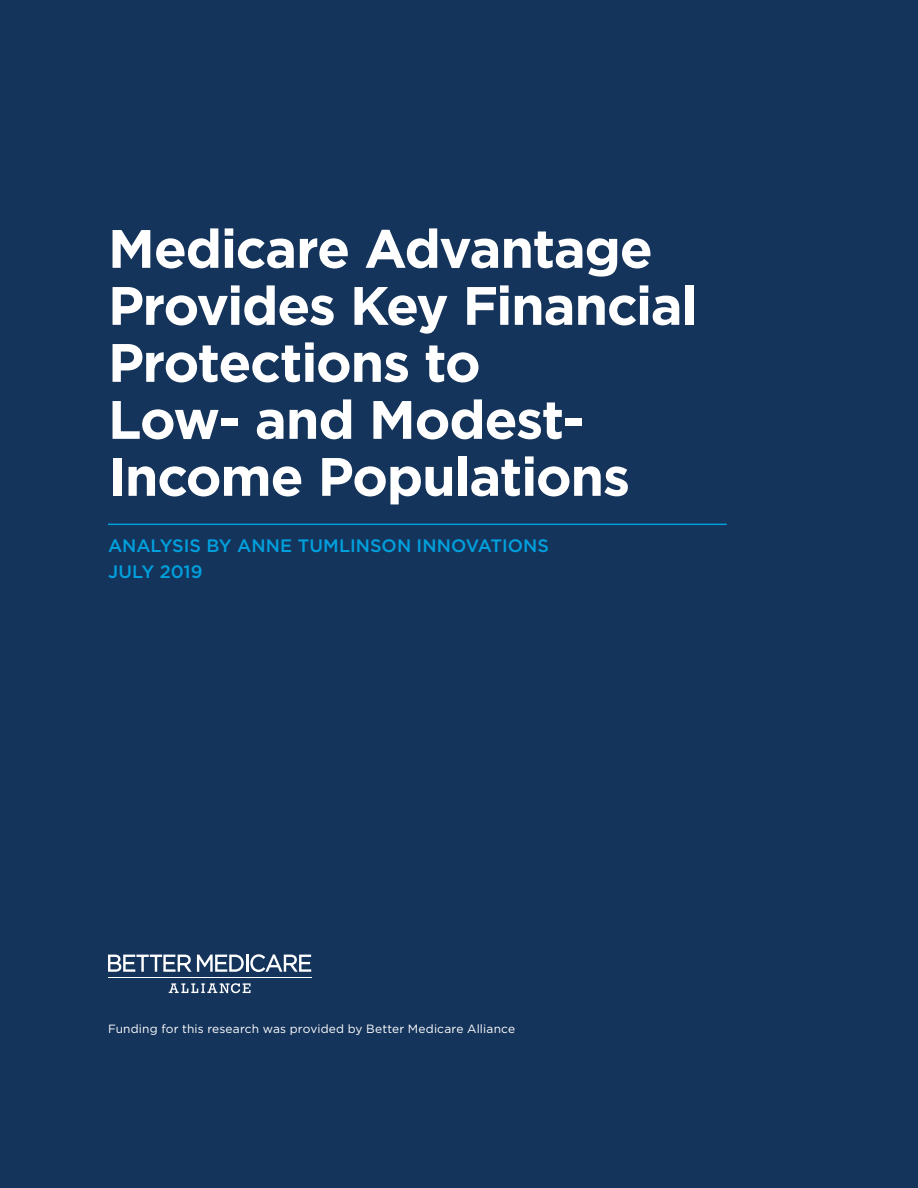
<style>
.page{position:relative;width:918px;height:1188px;background:#15345b}
.page>*{position:absolute;margin:0;border:0;box-sizing:border-box;transform-origin:0 0}
.t1{font:700 54px/57px "Gotham";letter-spacing:-.025em;color:#fff}
.t2{font:500 18px/25.5px "Gotham";color:#00a0dd}
.Figure{font:12px "Gotham";letter-spacing:.015em;color:#fff}
</style>
<div class="page">
<hr style="left:108px;top:524px;width:619px;height:1px;background:#00a0dd">
<svg style="left:108px;top:954px;width:203px;height:18px"></svg>
<svg style="left:169px;top:983px;width:82px;height:10px"></svg>
<hr style="left:108px;top:977px;width:203px;height:1px;background:#fff">
<p class="t1" style="left:108px;top:220px;width:591px">Medicare Advantage<br>Provides Key Financial<br>Protections to<br>Low- and Modest-<br>Income Populations</p>
<p class="t2" style="left:108px;top:533px;width:443px">ANALYSIS BY ANNE TUMLINSON INNOVATIONS<br>JULY 2019</p>
<p class="Figure" style="left:108px;top:1021px;width:409px">Funding for this research was provided by Better Medicare Alliance</p>
</div>
